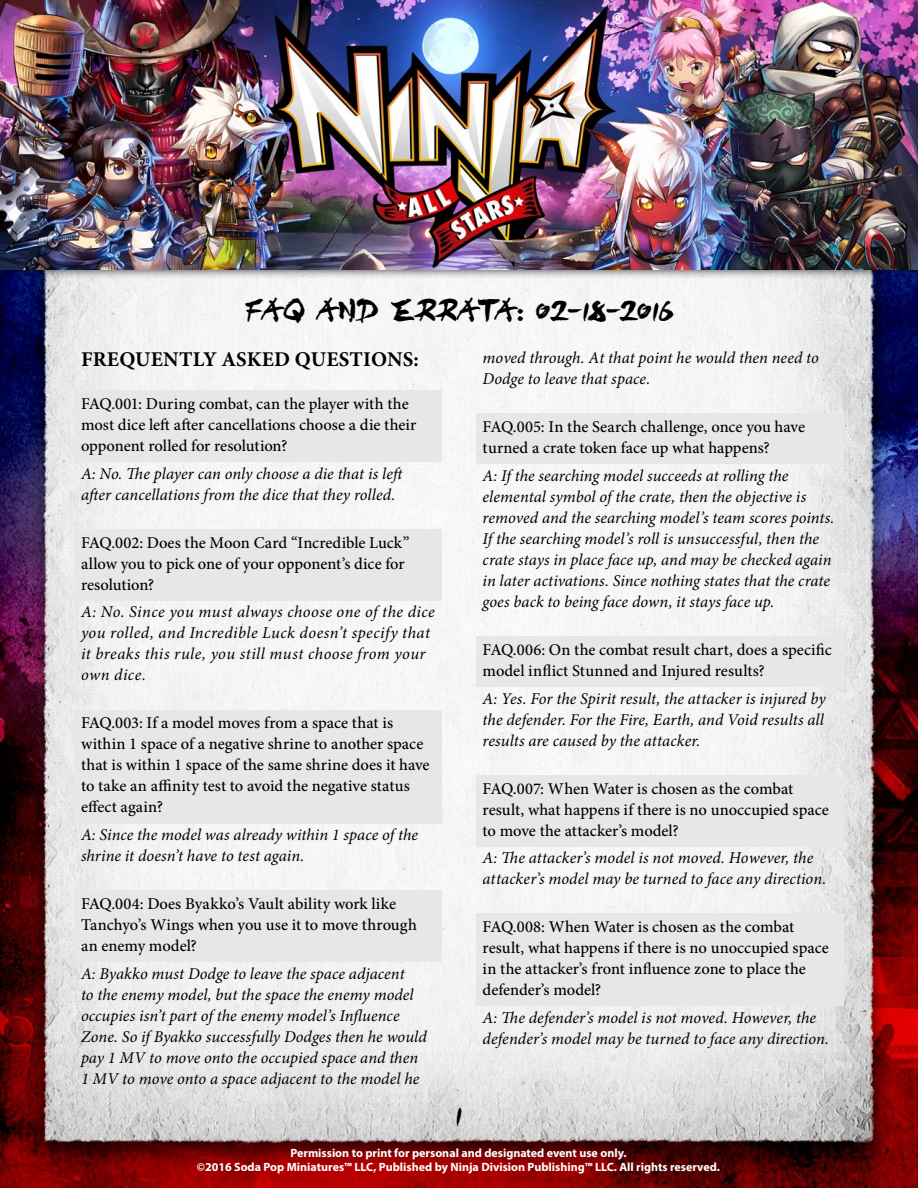
<style>
.page{position:relative;width:918px;height:1188px;background:#fff}
.page>*{position:absolute;margin:0;border:0;box-sizing:border-box;transform-origin:0 0}
.t1{font:700 31.5px "DIST Inking";letter-spacing:.01em;color:#000;scale:1.1 1}
.t2{font:700 31.5px "DIST Inking";letter-spacing:.01em;color:#000}
.t3{font:700 21px "Minion Pro";letter-spacing:.01em;color:#000}
.t4{font:italic 16.5px/21px "Minion Pro";letter-spacing:.005em;color:#000}
.t5{font:500 16.5px/21px "Minion Pro";color:#000}
.t6{font:italic 16.5px/21px "Minion Pro";letter-spacing:.025em;color:#000}
.t7{font:700 15.6px "Helvetica";color:#fff}
.t8{font:700 12px/14.4px "Myriad Pro";color:#fff;text-align:center}
</style>
<div class="page">
<img style="left:0;top:280px;width:918px;height:908px">
<div style="left:74px;top:390px;width:368px;height:72px;background:#e6e7e8"></div>
<div style="left:74px;top:529px;width:368px;height:72px;background:#e6e7e8"></div>
<div style="left:74px;top:710px;width:368px;height:114px;background:#e6e7e8"></div>
<div style="left:74px;top:890px;width:368px;height:72px;background:#e6e7e8"></div>
<div style="left:476px;top:413px;width:368px;height:51px;background:#e6e7e8"></div>
<div style="left:476px;top:636px;width:368px;height:51px;background:#e6e7e8"></div>
<div style="left:476px;top:775px;width:368px;height:72px;background:#e6e7e8"></div>
<div style="left:476px;top:914px;width:368px;height:92px;background:#e6e7e8"></div>
<div style="left:0;top:0;width:918px;height:280px;background:#000;opacity:.75"></div>
<img style="left:0;top:0;width:918px;height:270px">
<p class="t7" style="left:612px;top:6px;width:13px">®</p>
<h1 class="t1" style="left:245px;top:291px;width:391px">FAQ AND ERRATA: 02-18-2016</h1>
<p class="t3" style="left:81px;top:345px;width:339px">FREQUENTLY ASKED QUESTIONS:</p>
<p class="t5" style="left:81px;top:393px;width:337px">FAQ.001: During combat, can the player with the most dice left after cancellations choose a die their opponent rolled for resolution?</p>
<p class="t4" style="left:81px;top:463px;width:326px">A: No. The player can only choose a die that is left after cancellations from the dice that they rolled.</p>
<p class="t5" style="left:81px;top:532px;width:330px">FAQ.002: Does the Moon Card “Incredible Luck” allow you to pick one of your opponent’s dice for resolution?</p>
<p class="t6" style="left:81px;top:602px;width:355px">A: No. Since you must always choose one of the dice you rolled, and Incredible Luck doesn’t specify that it breaks this rule, you still must choose from your own dice.</p>
<p class="t5" style="left:81px;top:713px;width:350px">FAQ.003: If a model moves from a space that is within 1 space of a negative shrine to another space that is within 1 space of the same shrine does it have to take an affinity test to avoid the negative status effect again?</p>
<p class="t4" style="left:81px;top:824px;width:339px">A: Since the model was already within 1 space of the shrine it doesn’t have to test again.</p>
<p class="t5" style="left:81px;top:893px;width:337px">FAQ.004: Does Byakko’s Vault ability work like<br>Tanchyo’s Wings when you use it to move through an enemy model?</p>
<p class="t4" style="left:81px;top:963px;width:347px">A: Byakko must Dodge to leave the space adjacent<br>to the enemy model, but the space the enemy model occupies isn’t part of the enemy model’s Influence Zone. So if Byakko successfully Dodges then he would pay 1 MV to move onto the occupied space and then 1 MV to move onto a space adjacent to the model he</p>
<p class="t4" style="left:483px;top:347px;width:338px">moved through. At that point he would then need to<br>Dodge to leave that space.</p>
<p class="t5" style="left:483px;top:416px;width:324px">FAQ.005: In the Search challenge, once you have turned a crate token face up what happens?</p>
<p class="t4" style="left:483px;top:465px;width:353px">A: If the searching model succeeds at rolling the elemental symbol of the crate, then the objective is removed and the searching model’s team scores points.<br>If the searching model’s roll is unsuccessful, then the crate stays in place face up, and may be checked again in later activations. Since nothing states that the crate goes back to being face down, it stays face up.</p>
<p class="t5" style="left:483px;top:639px;width:351px">FAQ.006: On the combat result chart, does a specific model inflict Stunned and Injured results?</p>
<p class="t4" style="left:483px;top:688px;width:345px">A: Yes. For the Spirit result, the attacker is injured by the defender. For the Fire, Earth, and Void results all results are caused by the attacker.</p>
<p class="t5" style="left:483px;top:778px;width:348px">FAQ.007: When Water is chosen as the combat result, what happens if there is no unoccupied space to move the attacker’s model?</p>
<p class="t4" style="left:483px;top:848px;width:345px">A: The attacker’s model is not moved. However, the attacker’s model may be turned to face any direction.</p>
<p class="t5" style="left:483px;top:917px;width:348px">FAQ.008: When Water is chosen as the combat result, what happens if there is no unoccupied space in the attacker’s front influence zone to place the defender’s model?</p>
<p class="t4" style="left:483px;top:1007px;width:348px">A: The defender’s model is not moved. However, the defender’s model may be turned to face any direction.</p>
<h1 class="t2" style="left:455px;top:1095px;width:9px">1</h1>
<p class="t8" style="left:197px;top:1145px;width:525px">Permission to print for personal and designated event use only.<br>©2016 Soda Pop Miniatures™ LLC, Published by Ninja Division Publishing™ LLC. All rights reserved.</p>
</div>
